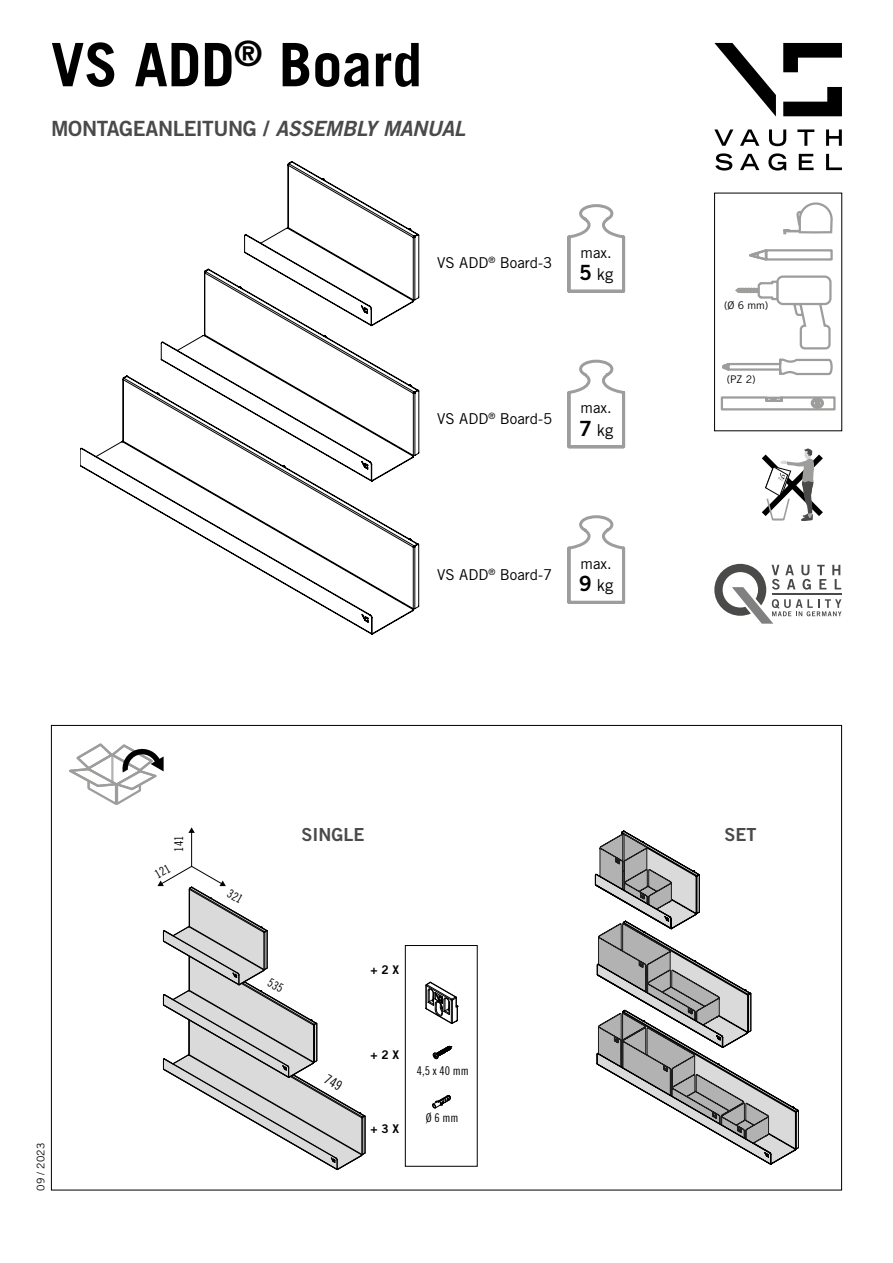
<style>
.page{position:relative;width:893px;height:1263px;background:#fff}
.page>*{position:absolute;margin:0;border:0;box-sizing:border-box;transform-origin:0 0}
.t1{font:700 60px "Trade Gothic LT Std";color:#000}
.t2{font:21px "Trade Gothic LT Std Bd 2";letter-spacing:-.025em;color:#4a4a49}
.t3{font:18px "Trade Gothic LT Std Bd 2";color:#4a4a49}
.t4{font:16.5px "Trade Gothic LT Std";color:#000}
.t5{font:15px "Trade Gothic LT Std";color:#000}
.t6{font:12px "Trade Gothic LT Std Cn 18";color:#000}
.t7{font:12px "Trade Gothic LT Std Bd 2";color:#000}
.t8{font:10.5px "Trade Gothic LT Std";color:#000}
.s1{font-family:"Trade Gothic LT Std Bd 2 Obl"}
.s2{font-family:"Trade Gothic LT Std Bd 2";font-size:21px}
</style>
<div class="page">
<svg style="left:69px;top:743px;width:95px;height:62px"></svg>
<svg style="left:714px;top:129px;width:19px;height:17px"></svg>
<svg style="left:826px;top:129px;width:16px;height:17px"></svg>
<svg style="left:826px;top:154px;width:16px;height:16px"></svg>
<svg style="left:797px;top:129px;width:17px;height:17px"></svg>
<svg style="left:799px;top:154px;width:15px;height:16px"></svg>
<svg style="left:769px;top:129px;width:17px;height:17px"></svg>
<svg style="left:768px;top:153px;width:18px;height:18px"></svg>
<svg style="left:715px;top:153px;width:17px;height:18px"></svg>
<svg style="left:740px;top:129px;width:19px;height:17px"></svg>
<svg style="left:783px;top:43px;width:59px;height:29px"></svg>
<svg style="left:740px;top:154px;width:19px;height:16px"></svg>
<svg style="left:783px;top:87px;width:59px;height:29px"></svg>
<svg style="left:714px;top:43px;width:62px;height:74px"></svg>
<hr style="left:772px;top:593px;width:70px;height:2px;background:#4a4a49">
<svg style="left:714px;top:564px;width:127px;height:60px"></svg>
<div style="left:714px;top:193px;width:128px;height:238px;border:1px solid #000"></div>
<svg style="left:722px;top:358px;width:111px;height:18px"></svg>
<svg style="left:749px;top:249px;width:16px;height:12px"></svg>
<div style="left:765px;top:249px;width:68px;height:12px;background:#fff;border:2px solid #9d9d9c"></div>
<svg style="left:783px;top:202px;width:50px;height:32px"></svg>
<svg style="left:80px;top:376px;width:339px;height:258px"></svg>
<svg style="left:244px;top:161px;width:175px;height:108px"></svg>
<svg style="left:161px;top:269px;width:258px;height:212px"></svg>
<svg style="left:792px;top:298px;width:40px;height:52px"></svg>
<div style="left:777px;top:277px;width:53px;height:27px;background:#fff;border-radius:6px"></div>
<div style="left:776px;top:275px;width:55px;height:30px;border:2px solid #9d9d9c;border-radius:6px"></div>
<svg style="left:735px;top:279px;width:45px;height:22px"></svg>
<svg style="left:720px;top:396px;width:116px;height:15px"></svg>
<svg style="left:567px;top:204px;width:59px;height:89px"></svg>
<svg style="left:567px;top:359px;width:59px;height:90px"></svg>
<svg style="left:567px;top:515px;width:59px;height:89px"></svg>
<hr style="left:191px;top:832px;width:1px;height:35px;background:#000">
<svg style="left:188px;top:827px;width:7px;height:6px"></svg>
<svg style="left:595px;top:831px;width:204px;height:333px"></svg>
<svg style="left:426px;top:982px;width:32px;height:42px"></svg>
<svg style="left:433px;top:1046px;width:19px;height:13px"></svg>
<svg style="left:432px;top:1095px;width:19px;height:13px"></svg>
<div style="left:405px;top:945px;width:72px;height:221px;border:1px solid #000"></div>
<svg style="left:762px;top:448px;width:61px;height:73px"></svg>
<svg style="left:157px;top:864px;width:209px;height:306px"></svg>
<h1 class="t1" style="left:51px;top:28px;width:373px">VS ADD<sup>®</sup> Board</h1>
<h2 class="t2" style="left:51px;top:115px;width:416px">MONTAGEANLEITUNG / <span class="s1">ASSEMBLY MANUAL</span></h2>
<p class="t5" style="left:437px;top:254px;width:117px">VS ADD<sup>®</sup> Board-3</p>
<p class="t5" style="left:581px;top:243px;width:33px">max.</p>
<p class="t4" style="left:579px;top:264px;width:36px"><span class="s2">5</span> kg</p>
<p class="t5" style="left:437px;top:410px;width:117px">VS ADD<sup>®</sup> Board-5</p>
<p class="t5" style="left:581px;top:399px;width:33px">max.</p>
<p class="t4" style="left:579px;top:420px;width:36px"><span class="s2">7</span> kg</p>
<p class="t5" style="left:437px;top:566px;width:117px">VS ADD<sup>®</sup> Board-7</p>
<p class="t5" style="left:581px;top:554px;width:33px">max.</p>
<p class="t4" style="left:579px;top:576px;width:36px"><span class="s2">9</span> kg</p>
<p class="t8" style="left:724px;top:299px;width:46px">(Ø 6 mm)</p>
<p class="t8" style="left:727px;top:373px;width:30px">(PZ 2)</p>
<p class="t8" style="left:34px;top:1191px;width:49px;rotate:-90deg">09 / 2023</p>
<p class="t6" style="left:172px;top:852px;width:17px;rotate:-90deg">141</p>
<p class="t3" style="left:302px;top:823px;width:64px">SINGLE</p>
<p class="t3" style="left:724px;top:823px;width:34px">SET</p>
<p class="t7" style="left:371px;top:962px;width:30px">+ 2 X</p>
<p class="t7" style="left:371px;top:1048px;width:30px">+ 2 X</p>
<p class="t7" style="left:371px;top:1121px;width:30px">+ 3 X</p>
<p class="t6" style="left:417px;top:1063px;width:53px">4,5 x 40 mm</p>
<p class="t6" style="left:426px;top:1111px;width:34px">Ø 6 mm</p>
</div>
